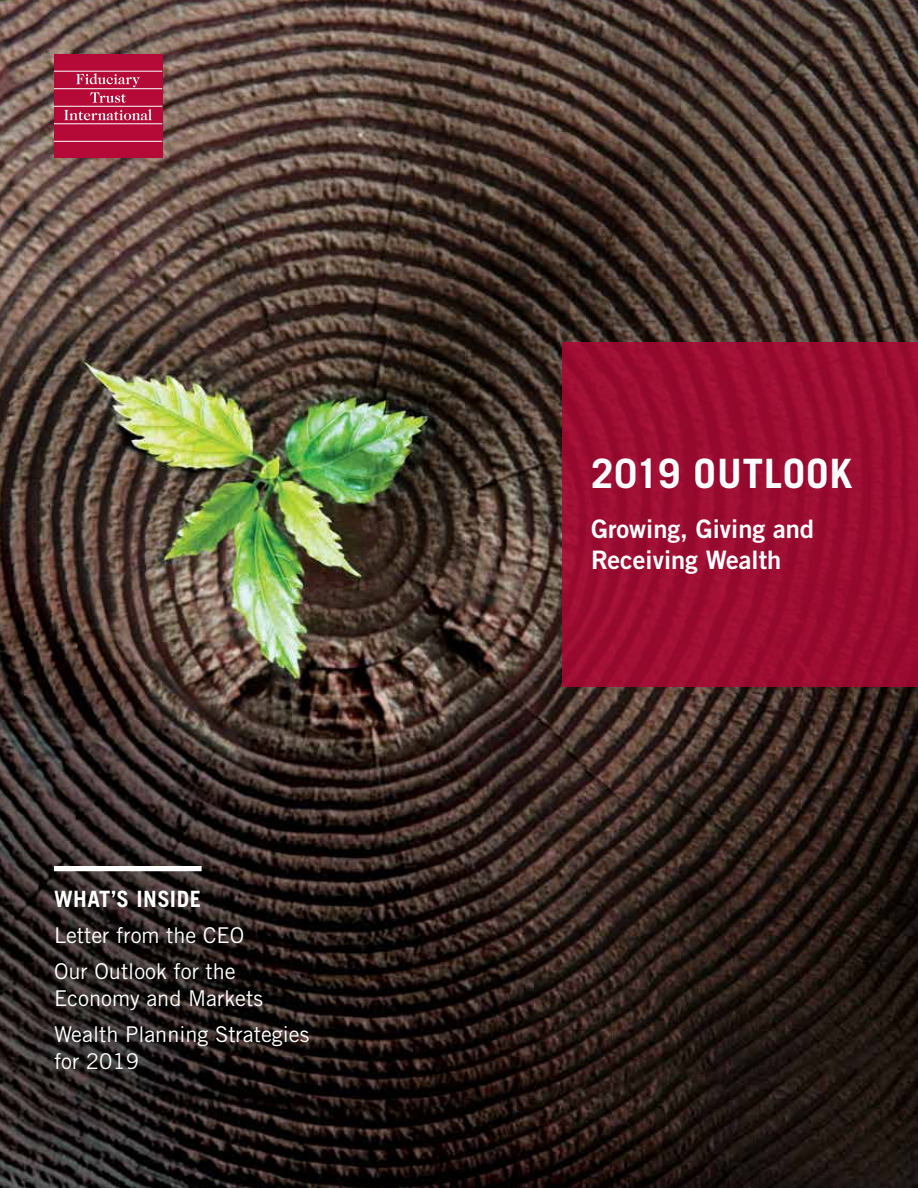
<style>
.page{position:relative;width:918px;height:1188px;background:#fff}
.page>*{position:absolute;margin:0;border:0;box-sizing:border-box;transform-origin:0 0}
.t1{font:700 40.5px "Trade Gothic LT Std";letter-spacing:.025em;color:#fff}
.t2{font:25.5px/31.5px "Trade Gothic LT Std Bd 2";color:#fff}
.t3{font:700 22.5px "Trade Gothic LT Std";letter-spacing:.02em;color:#fff}
.t4{font:21.75px/36px "Trade Gothic LT Std";color:#fff}
</style>
<div class="page">
<img style="left:0;top:0;width:918px;height:1188px">
<div style="left:54px;top:54px;width:108px;height:104px;background:#b50938"></div>
<hr style="left:54px;top:71px;width:108px;height:1px;background:#fff">
<hr style="left:54px;top:88px;width:108px;height:1px;background:#fff">
<hr style="left:54px;top:106px;width:108px;height:1px;background:#fff">
<hr style="left:54px;top:123px;width:108px;height:1px;background:#fff">
<hr style="left:54px;top:141px;width:108px;height:1px;background:#fff">
<svg style="left:76px;top:73px;width:64px;height:30px"></svg>
<svg style="left:64px;top:109px;width:88px;height:11px"></svg>
<div style="left:562px;top:342px;width:356px;height:344px;background:#9c0b31"></div>
<div style="left:54px;top:866px;width:148px;height:5px;background:#fff"></div>
<p class="t3" style="left:54px;top:885px;width:149px">WHAT’S INSIDE</p>
<p class="t4" style="left:54px;top:917px;width:192px">Letter from the CEO<br>Our Outlook for the</p>
<p class="t4" style="left:54px;top:980px;width:257px">Economy and Markets<br>Wealth Planning Strategies</p>
<p class="t4" style="left:54px;top:1043px;width:87px">for 2019</p>
<h1 class="t1" style="left:591px;top:449px;width:263px">2019 OUTLOOK</h1>
<p class="t2" style="left:591px;top:512px;width:225px">Growing, Giving and<br>Receiving Wealth</p>
</div>
